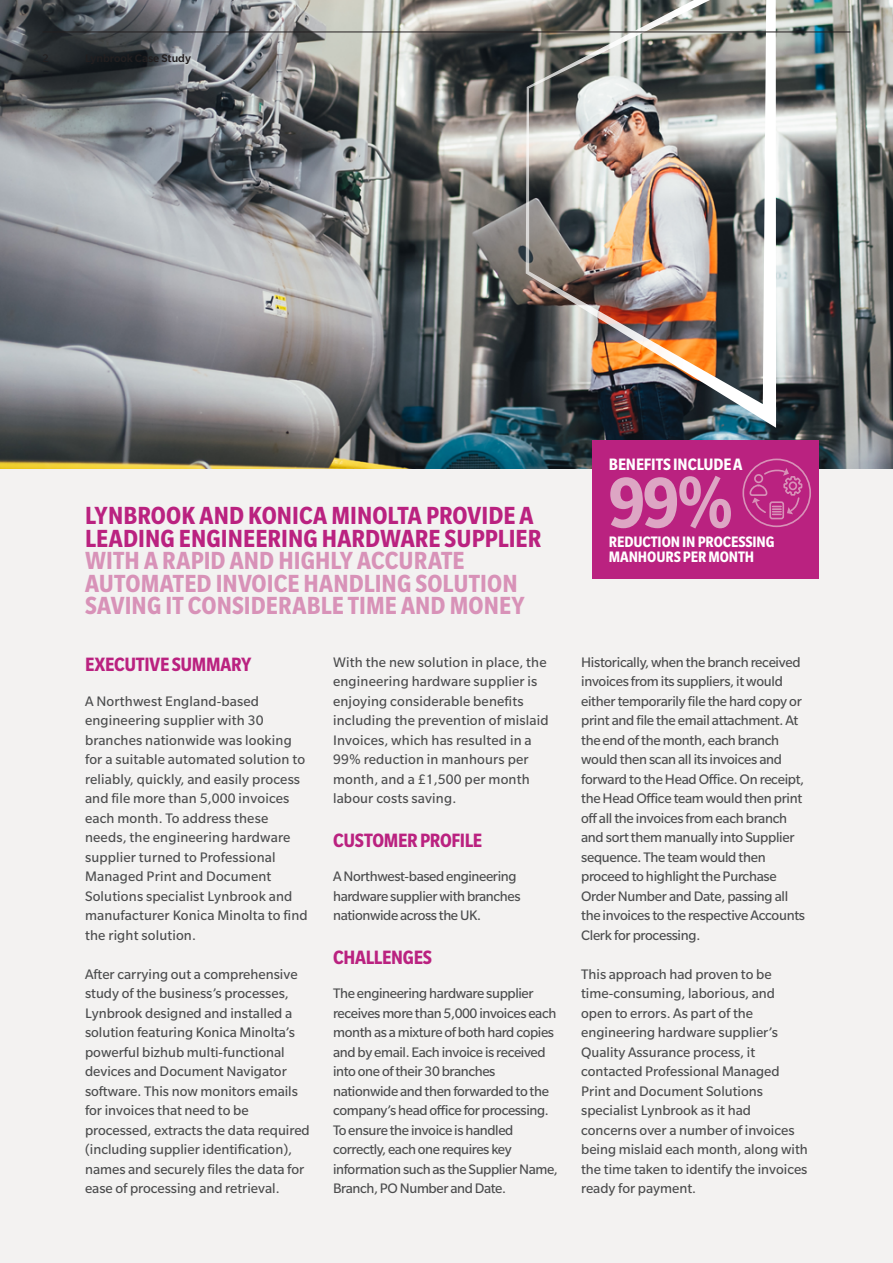
<style>
.page{position:relative;width:893px;height:1263px;background:#f3f2f1}
.page>*{position:absolute;margin:0;border:0;box-sizing:border-box;transform-origin:0 0}
.Brochure_Intro_Med_1{font:700 condensed 78px "Slate Pro";color:#dda6c4}
.Brochure_Introhead_B{font:700 condensed 27px/22.5px "Slate Pro";letter-spacing:.005em;color:#d892b8}
.Brochure_Introhead_B-2{font:700 condensed 21px "Slate Pro";letter-spacing:-.015em;color:#ba2280}
.Brochure_Intro_Med_1-2{font:700 condensed 18px "Slate Pro";letter-spacing:-.005em;color:#fff}
.Brochure_Intro_Med_1-3{font:700 condensed 16.5px/15px "Slate Pro";letter-spacing:-.005em;color:#fff}
.Brochure_Copy_Reg_10{font:15px/19.5px "Slate Pro";color:#4b4c4d}
.Brochure_Copy_Reg_10-2{font:15px/19.5px "Slate Pro";letter-spacing:-.02em;color:#4b4c4d}
.Brochure_Copy_Reg_10-3{font:15px/19.5px "Slate Pro";letter-spacing:-.025em;color:#4b4c4d}
.s1{color:#ba2280}
</style>
<div class="page">
<img style="left:0;top:0;width:893px;height:469px">
<div style="left:592px;top:441px;width:227px;height:138px;background:#ba2280"></div>
<div style="left:742px;top:459px;width:69px;height:68px;border:2px solid #d892b8;border-radius:50%"></div>
<div style="left:769px;top:501px;width:15px;height:18px;border:2px solid #d892b8;border-radius:2px"></div>
<svg style="left:749px;top:464px;width:54px;height:51px"></svg>
<img style="left:526px;top:0;width:250px;height:428px">
<hr style="left:43px;top:32px;width:807px;height:1px;background:#231f20">
<p class="Brochure_Introhead_B" style="left:85px;top:504px;width:458px"><span class="s1">LYNBROOK AND KONICA MINOLTA PROVIDE A LEADING ENGINEERING HARDWARE SUPPLIER </span>WITH A RAPID AND HIGHLY ACCURATE AUTOMATED INVOICE HANDLING SOLUTION SAVING IT CONSIDERABLE TIME AND MONEY</p>
<p class="Brochure_Introhead_B-2" style="left:85px;top:653px;width:168px">EXECUTIVE SUMMARY</p>
<p class="Brochure_Copy_Reg_10" style="left:85px;top:691px;width:224px">A Northwest England-based engineering supplier with 30 branches nationwide was looking for a suitable automated solution to reliably, quickly, and easily process and file more than 5,000 invoices each month. To address these needs, the engineering hardware supplier turned to Professional<br>Managed Print and Document<br>Solutions specialist Lynbrook and manufacturer Konica Minolta to find the right solution.</p>
<p class="Brochure_Copy_Reg_10" style="left:85px;top:964px;width:226px">After carrying out a comprehensive study of the business’s processes, Lynbrook designed and installed a solution featuring Konica Minolta’s powerful bizhub multi-functional devices and Document Navigator software. This now monitors emails for invoices that need to be processed, extracts the data required (including supplier identification), names and securely files the data for ease of processing and retrieval.</p>
<p class="Brochure_Copy_Reg_10" style="left:333px;top:652px;width:217px">With the new solution in place, the engineering hardware supplier is enjoying considerable benefits including the prevention of mislaid<br>Invoices, which has resulted in a<br>99% reduction in manhours per month, and a £1,500 per month labour costs saving.</p>
<p class="Brochure_Introhead_B-2" style="left:333px;top:829px;width:150px">CUSTOMER PROFILE</p>
<p class="Brochure_Copy_Reg_10-3" style="left:333px;top:867px;width:189px">A Northwest-based engineering hardware supplier with branches nationwide across the UK.</p>
<p class="Brochure_Introhead_B-2" style="left:333px;top:946px;width:100px">CHALLENGES</p>
<p class="Brochure_Copy_Reg_10-3" style="left:333px;top:984px;width:226px">The engineering hardware supplier receives more than 5,000 invoices each month as a mixture of both hard copies and by email. Each invoice is received into one of their 30 branches nationwide and then forwarded to the company’s head office for processing.<br>To ensure the invoice is handled correctly, each one requires key information such as the Supplier Name, Branch, PO Number and Date.</p>
<p class="Brochure_Intro_Med_1-2" style="left:609px;top:454px;width:135px">BENEFITS INCLUDE A</p>
<p class="Brochure_Intro_Med_1" style="left:609px;top:461px;width:126px">99%</p>
<p class="Brochure_Intro_Med_1-3" style="left:609px;top:534px;width:167px">REDUCTION IN PROCESSING<br>MANHOURS PER MONTH</p>
<p class="Brochure_Copy_Reg_10-2" style="left:581px;top:652px;width:225px">Historically, when the branch received invoices from its suppliers, it would either temporarily file the hard copy or print and file the email attachment. At the end of the month, each branch would then scan all its invoices and forward to the Head Office. On receipt, the Head Office team would then print off all the invoices from each branch and sort them manually into Supplier sequence. The team would then proceed to highlight the Purchase Order Number and Date, passing all the invoices to the respective Accounts Clerk for processing.</p>
<p class="Brochure_Copy_Reg_10" style="left:581px;top:964px;width:228px">This approach had proven to be time-consuming, laborious, and open to errors. As part of the engineering hardware supplier’s<br>Quality Assurance process, it contacted Professional Managed<br>Print and Document Solutions specialist Lynbrook as it had concerns over a number of invoices being mislaid each month, along with the time taken to identify the invoices ready for payment.</p>
</div>
